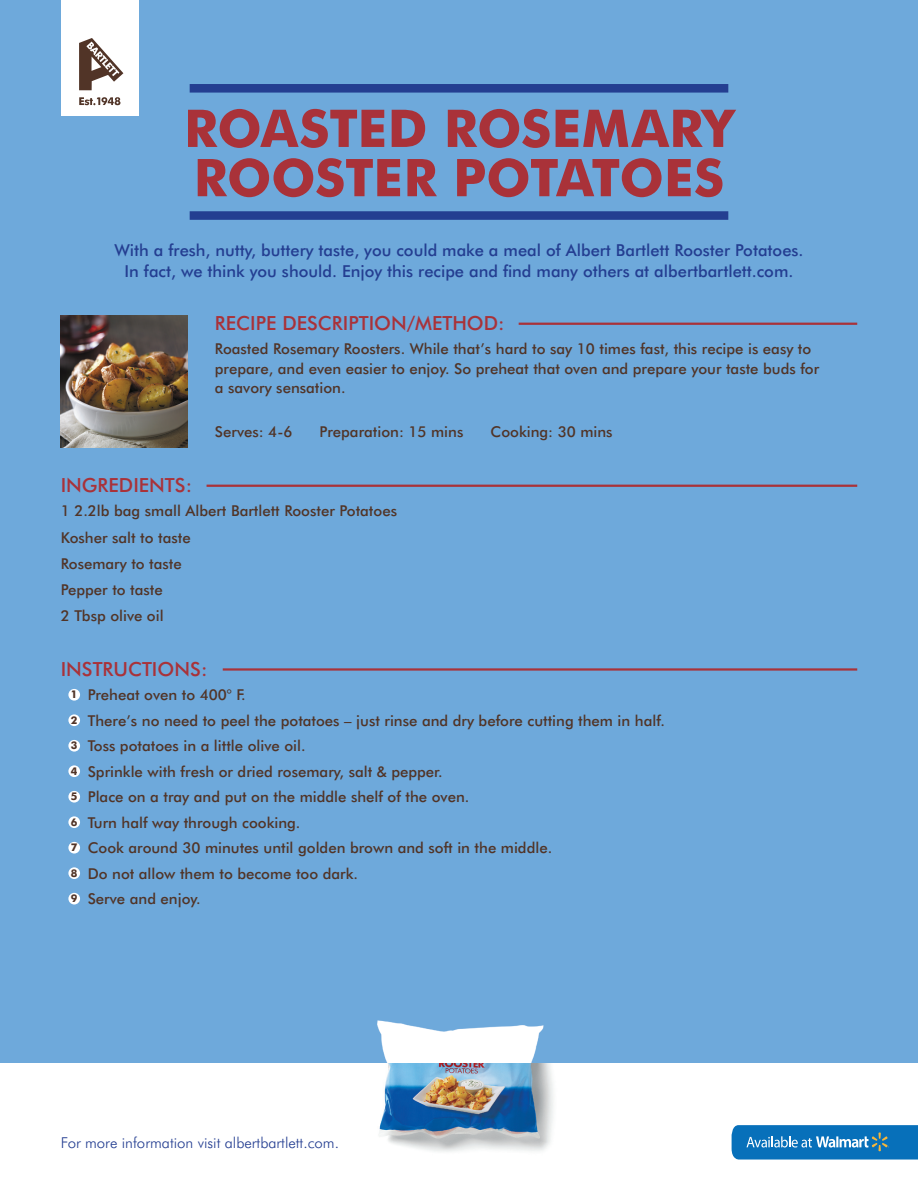
<style>
.page{position:relative;width:918px;height:1188px;background:#fff}
.page>*{position:absolute;margin:0;border:0;box-sizing:border-box;transform-origin:0 0}
.t1{font:700 52.05px/49.3px "Futura BT";letter-spacing:-.005em;color:#a93239}
.t2{font:500 19.5px "Futura BT";color:#a93239}
.t3{font:500 16.5px/21px "Futura BT";color:#243e91;text-align:center}
.t4{font:500 15px/25.5px "Futura BT";color:#513427}
.t5{font:300 15px "Futura BT";color:#243e91}
.t6{font:700 10.65px "Futura BT";color:#513427}
</style>
<div class="page">
<div style="left:0;top:0;width:918px;height:1063px;background:#6ea9db"></div>
<div style="left:190px;top:84px;width:538px;height:9px;background:#243e91"></div>
<div style="left:190px;top:211px;width:538px;height:9px;background:#243e91"></div>
<hr style="left:519px;top:323px;width:338px;height:2px;background:#a93239">
<hr style="left:207px;top:485px;width:650px;height:2px;background:#a93239">
<hr style="left:223px;top:668px;width:634px;height:3px;background:#a93239">
<img style="left:61px;top:315px;width:127px;height:133px">
<div style="left:68px;top:689px;width:12px;height:12px;background:#fff;border-radius:50%"></div>
<div style="left:68px;top:714px;width:12px;height:12px;background:#fff;border-radius:50%"></div>
<div style="left:68px;top:740px;width:12px;height:12px;background:#fff;border-radius:50%"></div>
<div style="left:68px;top:765px;width:12px;height:12px;background:#fff;border-radius:50%"></div>
<div style="left:68px;top:791px;width:12px;height:12px;background:#fff;border-radius:50%"></div>
<div style="left:68px;top:816px;width:12px;height:12px;background:#fff;border-radius:50%"></div>
<div style="left:68px;top:842px;width:12px;height:12px;background:#fff;border-radius:50%"></div>
<div style="left:68px;top:867px;width:12px;height:12px;background:#fff;border-radius:50%"></div>
<div style="left:68px;top:893px;width:12px;height:12px;background:#fff;border-radius:50%"></div>
<svg style="left:732px;top:1125px;width:186px;height:35px;background:#227fbf"></svg>
<img style="left:138px;top:0;width:1px;height:116px">
<div style="left:61px;top:0;width:77px;height:116px;background:#fff"></div>
<svg style="left:79px;top:38px;width:44px;height:52px"></svg>
<svg style="left:79px;top:97px;width:41px;height:8px"></svg>
<img style="left:379px;top:1063px;width:175px;height:89px">
<img style="left:377px;top:1020px;width:167px;height:43px">
<h1 class="t1" style="left:184px;top:103px;width:551px">ROASTED ROSEMARY<br>ROOSTER POTATOES</h1>
<p class="t3" style="left:114px;top:239px;width:691px">With a fresh, nutty, buttery taste, you could make a meal of Albert Bartlett Rooster Potatoes.<br>In fact, we think you should. Enjoy this recipe and find many others at albertbartlett.com.</p>
<h2 class="t2" style="left:215px;top:311px;width:291px">RECIPE DESCRIPTION/METHOD:</h2>
<p class="t4" style="left:215px;top:339px;width:606px;line-height:19.5px">Roasted Rosemary Roosters. While that’s hard to say 10 times fast, this recipe is easy to prepare, and even easier to enjoy. So preheat that oven and prepare your taste buds for a savory sensation.</p>
<p class="t4" style="left:215px;top:419px;width:79px">Serves: 4-6</p>
<p class="t4" style="left:320px;top:419px;width:145px">Preparation: 15 mins</p>
<p class="t4" style="left:491px;top:419px;width:124px">Cooking: 30 mins</p>
<h2 class="t2" style="left:61px;top:473px;width:133px">INGREDIENTS:</h2>
<p class="t4" style="left:61px;top:498px;width:338px;line-height:26.2px">1 2.2lb bag small Albert Bartlett Rooster Potatoes<br>Kosher salt to taste<br>Rosemary to taste<br>Pepper to taste<br>2 Tbsp olive oil</p>
<h2 class="t2" style="left:61px;top:657px;width:148px">INSTRUCTIONS:</h2>
<p class="t4" style="left:88px;top:682px;width:579px">Preheat oven to 400° F.<br>There’s no need to peel the potatoes – just rinse and dry before cutting them in half.<br>Toss potatoes in a little olive oil.<br>Sprinkle with fresh or dried rosemary, salt &amp; pepper.<br>Place on a tray and put on the middle shelf of the oven.<br>Turn half way through cooking.<br>Cook around 30 minutes until golden brown and soft in the middle.<br>Do not allow them to become too dark.<br>Serve and enjoy.</p>
<p class="t6" style="left:71px;top:688px;width:8px">1</p>
<p class="t6" style="left:71px;top:714px;width:8px">2</p>
<p class="t6" style="left:71px;top:739px;width:8px">3</p>
<p class="t6" style="left:71px;top:765px;width:8px">4</p>
<p class="t6" style="left:71px;top:790px;width:8px">5</p>
<p class="t6" style="left:71px;top:816px;width:8px">6</p>
<p class="t6" style="left:71px;top:841px;width:8px">7</p>
<p class="t6" style="left:71px;top:867px;width:8px">8</p>
<p class="t6" style="left:71px;top:892px;width:8px">9</p>
<p class="t5" style="left:61px;top:1133px;width:280px">For more information visit albertbartlett.com.</p>
</div>
